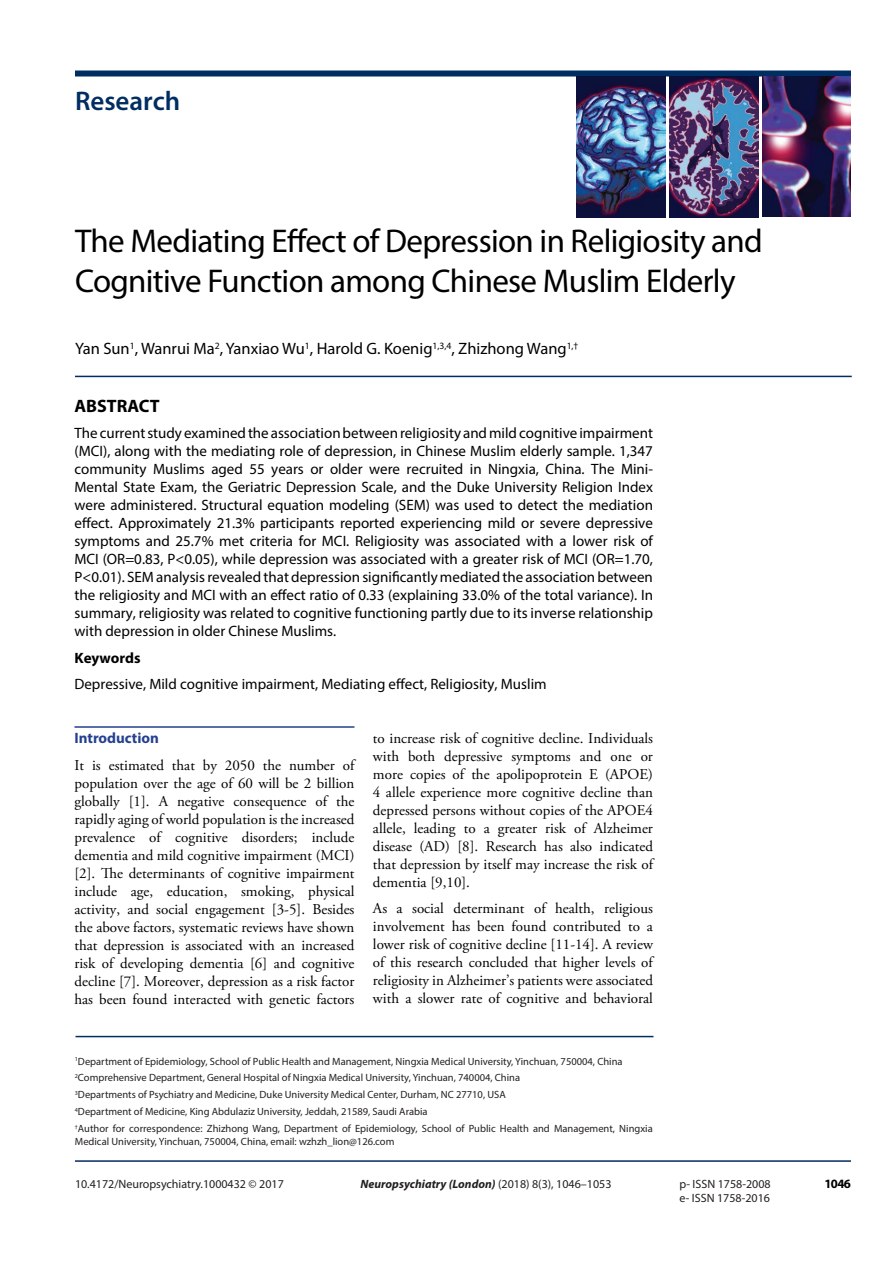
<style>
.page{position:relative;width:893px;height:1263px;background:#fff}
.page>*{position:absolute;margin:0;border:0;box-sizing:border-box;transform-origin:0 0}
.t1{font:33px/39.6px "Myriad Pro";letter-spacing:-.02em;color:#000}
.t2{font:600 27px "Myriad Pro";color:#002d62}
.t3{font:700 18px "Myriad Pro";color:#000}
.t4{font:16.5px "Myriad Pro";color:#000}
.t5{font:15px/18px "Adobe Garamond Pro";color:#000;text-align:justify}
.t6{font:15px/18px "Myriad Pro";color:#000;text-align:justify}
.t7{font:700 15px "Myriad Pro";color:#25408f}
.t8{font:700 15px "Myriad Pro";color:#000}
.t9{font:700 12.75px "Myriad Pro";color:#000}
.t10{font:12px/14.4px "Myriad Pro";color:#231f20}
.t11{font:italic 700 12px "Myriad Pro";color:#231f20}
.t12{font:10.5px/16.8px "Myriad Pro";color:#231f20}
.s1{font-weight:400;font-style:normal}
</style>
<div class="page">
<div style="left:75px;top:71px;width:776px;height:6px;background:#002d62"></div>
<img style="left:576px;top:77px;width:89px;height:141px">
<img style="left:669px;top:77px;width:89px;height:140px">
<img style="left:763px;top:77px;width:88px;height:140px">
<hr style="left:75px;top:1160px;width:776px;height:2px;background:#002d62">
<hr style="left:75px;top:376px;width:777px;height:1px;background:#002d62">
<hr style="left:76px;top:1036px;width:577px;height:1px;background:#002d62">
<hr style="left:74px;top:726px;width:280px;height:2px;background:#25408f">
<h2 class="t2" style="left:75px;top:84px;width:107px">Research</h2>
<h1 class="t1" style="left:75px;top:221px;width:689px">The Mediating Effect of Depression in Religiosity and<br>Cognitive Function among Chinese Muslim Elderly</h1>
<p class="t4" style="left:75px;top:339px;width:505px">Yan Sun<sup>1</sup>, Wanrui Ma<sup>2</sup>, Yanxiao Wu<sup>1</sup>, Harold G. Koenig<sup>1,3,4</sup>, Zhizhong Wang<sup>1,†</sup></p>
<p class="t3" style="left:74px;top:394px;width:87px">ABSTRACT</p>
<p class="t6" style="left:74px;top:424px;width:580px">The current study examined the association between religiosity and mild cognitive impairment (MCI), along with the mediating role of depression, in Chinese Muslim elderly sample. 1,347 community Muslims aged 55 years or older were recruited in Ningxia, China. The Mini-Mental State Exam, the Geriatric Depression Scale, and the Duke University Religion Index were administered. Structural equation modeling (SEM) was used to detect the mediation effect. Approximately 21.3% participants reported experiencing mild or severe depressive symptoms and 25.7% met criteria for MCI. Religiosity was associated with a lower risk of MCI (OR=0.83, P&lt;0.05), while depression was associated with a greater risk of MCI (OR=1.70, P&lt;0.01). SEM analysis revealed that depression significantly mediated the association between the religiosity and MCI with an effect ratio of 0.33 (explaining 33.0% of the total variance). In summary, religiosity was related to cognitive functioning partly due to its inverse relationship with depression in older Chinese Muslims.</p>
<p class="t8" style="left:74px;top:648px;width:68px">Keywords</p>
<p class="t6" style="left:74px;top:675px;width:474px">Depressive, Mild cognitive impairment, Mediating effect, Religiosity, Muslim</p>
<p class="t7" style="left:74px;top:728px;width:86px">Introduction</p>
<p class="t5" style="left:74px;top:756px;width:281px">It is estimated that by 2050 the number of population over the age of 60 will be 2 billion globally [1]. A negative consequence of the rapidly aging of world population is the increased prevalence of cognitive disorders; include dementia and mild cognitive impairment (MCI) [2]. The determinants of cognitive impairment include age, education, smoking, physical activity, and social engagement [3-5]. Besides the above factors, systematic reviews have shown that depression is associated with an increased risk of developing dementia [6] and cognitive decline [7]. Moreover, depression as a risk factor has been found interacted with genetic factors</p>
<p class="t5" style="left:373px;top:730px;width:282px">to increase risk of cognitive decline. Individuals with both depressive symptoms and one or more copies of the apolipoprotein E (APOE)<br>4 allele experience more cognitive decline than depressed persons without copies of the APOE4 allele, leading to a greater risk of Alzheimer disease (AD) [8]. Research has also indicated that depression by itself may increase the risk of dementia [9,10].</p>
<p class="t5" style="left:373px;top:900px;width:281px">As a social determinant of health, religious involvement has been found contributed to a lower risk of cognitive decline [11-14]. A review of this research concluded that higher levels of religiosity in Alzheimer’s patients were associated with a slower rate of cognitive and behavioral</p>
<p class="t12" style="left:75px;top:1052px;width:579px"><sup>1</sup>Department of Epidemiology, School of Public Health and Management, Ningxia Medical University, Yinchuan, 750004, China <sup>2</sup>Comprehensive Department, General Hospital of Ningxia Medical University, Yinchuan, 740004, China<br><sup>3</sup>Departments of Psychiatry and Medicine, Duke University Medical Center, Durham, NC 27710, USA<br><sup>4</sup>Department of Medicine, King Abdulaziz University, Jeddah, 21589, Saudi Arabia<br><sup>†</sup>Author for correspondence: Zhizhong Wang, Department of Epidemiology, School of Public Health and Management, Ningxia</p>
<p class="t12" style="left:75px;top:1132px;width:321px">Medical University, Yinchuan, 750004, China, email: wzhzh_lion@126.com</p>
<p class="t10" style="left:75px;top:1176px;width:210px">10.4172/Neuropsychiatry.1000432 © 2017</p>
<p class="t10" style="left:679px;top:1176px;width:93px">p- ISSN 1758-2008 e- ISSN 1758-2016</p>
<p class="t11" style="left:360px;top:1176px;width:253px">Neuropsychiatry (London) <span class="s1">(2018) 8(3), 1046–1053</span></p>
<p class="t9" style="left:824px;top:1176px;width:28px">1046</p>
</div>
